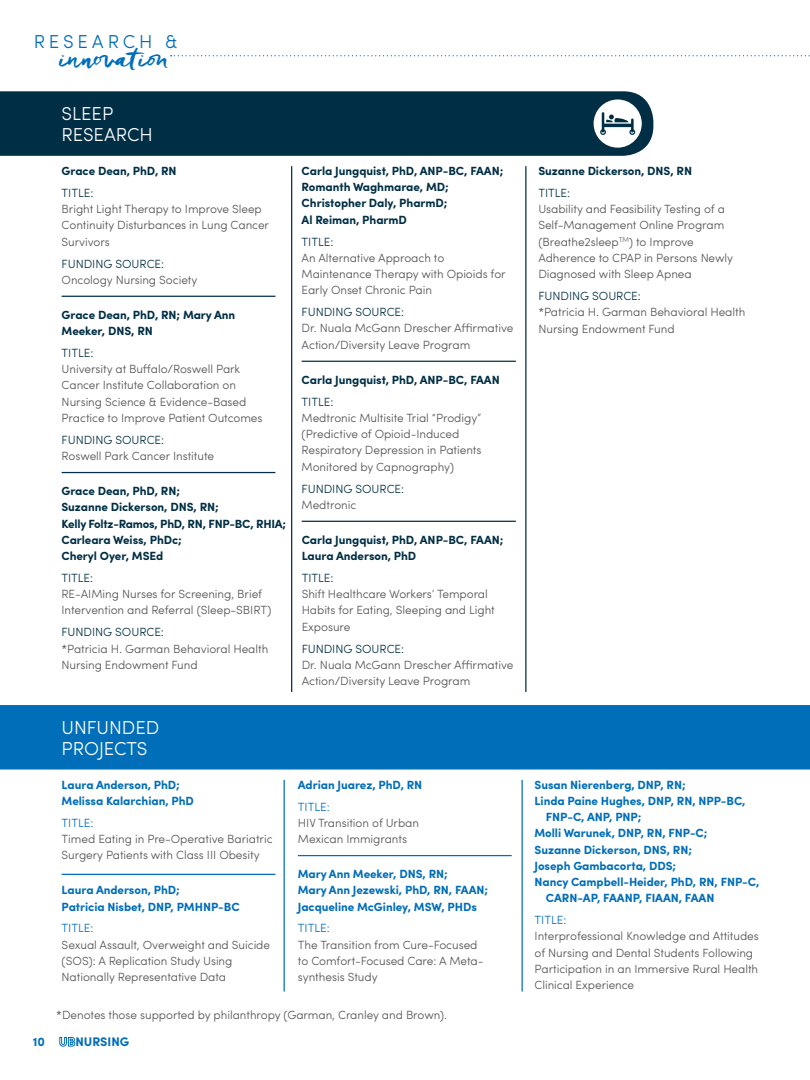
<style>
.page{position:relative;width:810px;height:1080px;background:#fff}
.page>*{position:absolute;margin:0;border:0;box-sizing:border-box;transform-origin:0 0}
.t1{font:29.5px "Freeland";letter-spacing:-.005em;color:#006eb9}
.t2{font:300 18.75px/21.2px "Sofia Pro";letter-spacing:-.005em;color:#fff}
.t3{font:300 18.75px "Sofia Pro";letter-spacing:.205em;color:#006eb9}
.t4{font:700 12.5px "Sofia Pro";color:#006eb9}
.t5{font:300 11.88px/16.2px "Sofia Pro";letter-spacing:-.005em;color:#57585a}
.t6{font:700 11.88px/16.2px "Sofia Pro";letter-spacing:-.005em;color:#006eb9}
.t7{font:700 11.88px/16.2px "Sofia Pro";letter-spacing:-.005em;color:#002f45}
.t8{font:300 11.88px "Sofia Pro";letter-spacing:-.005em;color:#002f45}
.t9{font:300 11.88px "Sofia Pro";letter-spacing:-.005em;color:#006eb9}
</style>
<div class="page">
<svg style="left:59px;top:1037px;width:16px;height:10px"></svg>
<div style="left:0;top:91px;width:653px;height:65px;background:#002f45"></div>
<div style="left:0;top:705px;width:810px;height:65px;background:#006eb9"></div>
<div style="left:594px;top:99px;width:48px;height:49px;background:#fff;border-radius:50%"></div>
<hr style="left:62px;top:296px;width:213px;height:1px;background:#002f45">
<hr style="left:62px;top:472px;width:213px;height:1px;background:#002f45">
<hr style="left:62px;top:874px;width:213px;height:1px;background:#006eb9">
<hr style="left:298px;top:855px;width:214px;height:1px;background:#006eb9">
<hr style="left:302px;top:361px;width:214px;height:1px;background:#002f45">
<hr style="left:302px;top:521px;width:214px;height:1px;background:#002f45">
<svg style="left:600px;top:112px;width:35px;height:23px"></svg>
<hr style="left:291px;top:166px;width:1px;height:526px;background:#002f45">
<hr style="left:284px;top:780px;width:1px;height:212px;background:#006eb9">
<hr style="left:525px;top:166px;width:2px;height:526px;background:#002f45">
<hr style="left:522px;top:780px;width:1px;height:212px;background:#006eb9">
<svg style="left:171px;top:55px;width:639px;height:1px"></svg>
<h2 class="t3" style="left:34px;top:28px;width:145px">RESEARCH &amp;</h2>
<h1 class="t1" style="left:59px;top:39px;width:113px">innovation</h1>
<h2 class="t2" style="left:62px;top:102px;width:93px">SLEEP<br>RESEARCH</h2>
<p class="t7" style="left:62px;top:162px;width:117px">Grace Dean, PhD, RN</p>
<p class="t8" style="left:62px;top:184px;width:33px">TITLE:</p>
<p class="t5" style="left:62px;top:200px;width:209px">Bright Light Therapy to Improve Sleep<br>Continuity Disturbances in Lung Cancer<br>Survivors</p>
<p class="t8" style="left:62px;top:255px;width:104px">FUNDING SOURCE:</p>
<p class="t5" style="left:62px;top:271px;width:137px">Oncology Nursing Society</p>
<p class="t7" style="left:62px;top:306px;width:175px">Grace Dean, PhD, RN; Mary Ann<br>Meeker, DNS, RN</p>
<p class="t8" style="left:62px;top:344px;width:33px">TITLE:</p>
<p class="t5" style="left:62px;top:360px;width:202px">University at Buffalo/Roswell Park Cancer Institute Collaboration on Nursing Science &amp; Evidence-Based Practice to Improve Patient Outcomes</p>
<p class="t8" style="left:62px;top:431px;width:104px">FUNDING SOURCE:</p>
<p class="t5" style="left:62px;top:447px;width:154px">Roswell Park Cancer Institute</p>
<p class="t7" style="left:61px;top:482px;width:226px">Grace Dean, PhD, RN;<br>Suzanne Dickerson, DNS, RN;<br>Kelly Foltz-Ramos, PhD, RN, FNP-BC, RHIA;<br>Carleara Weiss, PhDc;<br>Cheryl Oyer, MSEd</p>
<p class="t8" style="left:61px;top:569px;width:33px">TITLE:</p>
<p class="t5" style="left:61px;top:585px;width:211px">RE-AIMing Nurses for Screening, Brief<br>Intervention and Referral (Sleep-SBIRT)</p>
<p class="t8" style="left:61px;top:623px;width:104px">FUNDING SOURCE:</p>
<p class="t5" style="left:61px;top:639px;width:208px">*Patricia H. Garman Behavioral Health<br>Nursing Endowment Fund</p>
<p class="t7" style="left:302px;top:162px;width:203px">Carla Jungquist, PhD, ANP-BC, FAAN;<br>Romanth Waghmarae, MD;<br>Christopher Daly, PharmD;<br>Al Reiman, PharmD</p>
<p class="t8" style="left:302px;top:233px;width:33px">TITLE:</p>
<p class="t5" style="left:302px;top:249px;width:206px">An Alternative Approach to<br>Maintenance Therapy with Opioids for<br>Early Onset Chronic Pain</p>
<p class="t8" style="left:302px;top:303px;width:104px">FUNDING SOURCE:</p>
<p class="t5" style="left:302px;top:319px;width:213px">Dr. Nuala McGann Drescher Affirmative<br>Action/Diversity Leave Program</p>
<p class="t7" style="left:302px;top:371px;width:200px">Carla Jungquist, PhD, ANP-BC, FAAN</p>
<p class="t8" style="left:302px;top:393px;width:33px">TITLE:</p>
<p class="t5" style="left:302px;top:409px;width:181px">Medtronic Multisite Trial “Prodigy” (Predictive of Opioid-Induced Respiratory Depression in Patients Monitored by Capnography)</p>
<p class="t8" style="left:302px;top:480px;width:104px">FUNDING SOURCE:</p>
<p class="t5" style="left:302px;top:496px;width:56px">Medtronic</p>
<p class="t7" style="left:302px;top:531px;width:203px">Carla Jungquist, PhD, ANP-BC, FAAN;<br>Laura Anderson, PhD</p>
<p class="t8" style="left:302px;top:569px;width:33px">TITLE:</p>
<p class="t5" style="left:302px;top:585px;width:195px">Shift Healthcare Workers’ Temporal<br>Habits for Eating, Sleeping and Light<br>Exposure</p>
<p class="t8" style="left:302px;top:640px;width:104px">FUNDING SOURCE:</p>
<p class="t5" style="left:302px;top:656px;width:213px">Dr. Nuala McGann Drescher Affirmative<br>Action/Diversity Leave Program</p>
<h2 class="t2" style="left:62px;top:715px;width:99px">UNFUNDED<br>PROJECTS</h2>
<p class="t6" style="left:62px;top:776px;width:134px">Laura Anderson, PhD;<br>Melissa Kalarchian, PhD</p>
<p class="t9" style="left:62px;top:814px;width:33px">TITLE:</p>
<p class="t5" style="left:62px;top:830px;width:213px">Timed Eating in Pre-Operative Bariatric<br>Surgery Patients with Class III Obesity</p>
<p class="t6" style="left:62px;top:881px;width:179px">Laura Anderson, PhD;<br>Patricia Nisbet, DNP, PMHNP-BC</p>
<p class="t9" style="left:62px;top:920px;width:33px">TITLE:</p>
<p class="t5" style="left:62px;top:936px;width:210px">Sexual Assault, Overweight and Suicide (SOS): A Replication Study Using<br>Nationally Representative Data</p>
<p class="t6" style="left:298px;top:776px;width:126px">Adrian Juarez, PhD, RN</p>
<p class="t9" style="left:298px;top:798px;width:33px">TITLE:</p>
<p class="t5" style="left:298px;top:814px;width:123px">HIV Transition of Urban<br>Mexican Immigrants</p>
<p class="t6" style="left:298px;top:865px;width:192px">Mary Ann Meeker, DNS, RN;<br>Mary Ann Jezewski, PhD, RN, FAAN;<br>Jacqueline McGinley, MSW, PHDs</p>
<p class="t9" style="left:298px;top:919px;width:33px">TITLE:</p>
<p class="t5" style="left:298px;top:936px;width:187px">The Transition from Cure-Focused to Comfort-Focused Care: A Meta&shy;synthesis Study</p>
<p class="t5" style="left:56px;top:1006px;width:392px">*Denotes those supported by philanthropy (Garman, Cranley and Brown).</p>
<p class="t4" style="left:33px;top:1032px;width:14px">10</p>
<p class="t4" style="left:75px;top:1032px;width:56px">NURSING</p>
<p class="t7" style="left:538px;top:162px;width:155px">Suzanne Dickerson, DNS, RN</p>
<p class="t8" style="left:538px;top:184px;width:33px">TITLE:</p>
<p class="t5" style="left:538px;top:200px;width:196px">Usability and Feasibility Testing of a<br>Self-Management Online Program (Breathe2sleep<sup>TM</sup>) to Improve<br>Adherence to CPAP in Persons Newly<br>Diagnosed with Sleep Apnea</p>
<p class="t8" style="left:538px;top:287px;width:104px">FUNDING SOURCE:</p>
<p class="t5" style="left:538px;top:303px;width:208px">*Patricia H. Garman Behavioral Health<br>Nursing Endowment Fund</p>
<p class="t6" style="left:535px;top:776px;width:153px">Susan Nierenberg, DNP, RN;</p>
<p class="t6" style="left:535px;top:792px;width:213px">Linda Paine Hughes, DNP, RN, NPP-BC,</p>
<p class="t6" style="left:546px;top:808px;width:97px">FNP-C, ANP, PNP;</p>
<p class="t6" style="left:535px;top:824px;width:174px">Molli Warunek, DNP, RN, FNP-C;</p>
<p class="t6" style="left:535px;top:841px;width:159px">Suzanne Dickerson, DNS, RN;</p>
<p class="t6" style="left:535px;top:857px;width:143px">Joseph Gambacorta, DDS;</p>
<p class="t6" style="left:535px;top:873px;width:226px">Nancy Campbell-Heider, PhD, RN, FNP-C,</p>
<p class="t6" style="left:546px;top:889px;width:170px">CARN-AP, FAANP, FIAAN, FAAN</p>
<p class="t9" style="left:535px;top:911px;width:33px">TITLE:</p>
<p class="t5" style="left:535px;top:927px;width:226px">Interprofessional Knowledge and Attitudes of Nursing and Dental Students Following Participation in an Immersive Rural Health Clinical Experience</p>
</div>
